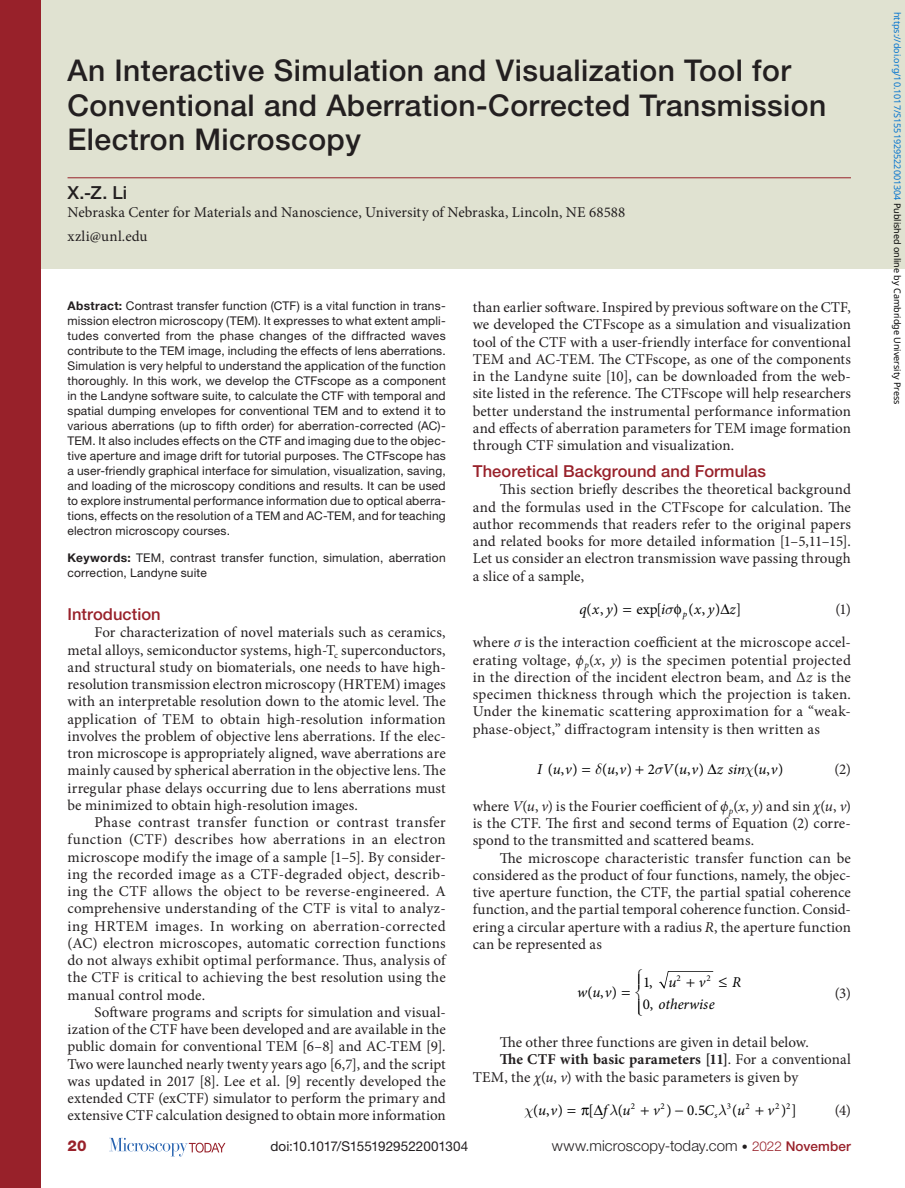
<style>
.page{position:relative;width:905px;height:1188px;background:#fff}
.page>*{position:absolute;margin:0;border:0;box-sizing:border-box;transform-origin:0 0}
.t1{font:500 30px/34.5px "Helvetica Neue LT Std";letter-spacing:.015em;color:#231f20}
.t2{font:500 18px "Helvetica Neue LT Std";color:#231f20}
.t3{font:500 16.5px "Helvetica Neue LT Std";letter-spacing:.005em;color:#98212a}
.t4{font:15px/17.2px "Minion Pro";letter-spacing:.01em;color:#231f20;text-align:justify}
.t5{font:italic 15px "Minion Pro";letter-spacing:-.005em;color:#000}
.t6{font:700 15px "Minion Pro";letter-spacing:.005em;color:#231f20}
.t7{font:15px "Minion Pro";color:#000}
.t8{font:300 15px "Helvetica Neue LT Std";letter-spacing:.005em;color:#231f20}
.t9{font:800 15px "Helvetica Neue LT Std";color:#98212a}
.t10{font:13.5px "Helvetica Neue LT Std";letter-spacing:-.005em;color:#231f20}
.t11{font:12px/15px "Helvetica Neue LT Std";letter-spacing:.015em;color:#231f20;text-align:justify}
.t12{font:9px "Noto Sans";color:#0172cf}
.t13{font:9px "Minion Pro";color:#000}
.t14{font:italic 9px "Minion Pro";color:#000}
.s1{font-weight:700}
.s2{font-style:italic}
.s3{font-style:normal}
.s4{font-weight:400}
.s5{font-size:12px}
.s6{font-size:13.5px;color:#98212a}
.s7{font-weight:500;font-size:13.5px;color:#98212a}
.s8{color:#000}
</style>
<div class="page">
<svg style="left:109px;top:1138px;width:116px;height:18px"></svg>
<div style="left:0;top:0;width:904px;height:268px;background:#e0e2d1"></div>
<hr style="left:68px;top:177px;width:782px;height:1px;background:#98212a">
<div style="left:0;top:0;width:40px;height:1188px;background:#98212a"></div>
<svg style="left:659px;top:971px;width:54px;height:17px"></svg>
<h1 class="t1" style="left:68px;top:53px;width:760px">An Interactive Simulation and Visualization Tool for<br>Conventional and Aberration-Corrected Transmission<br>Electron Microscopy</h1>
<p class="t2" style="left:68px;top:182px;width:61px">X.-Z. Li</p>
<p class="t4" style="left:68px;top:200px;width:559px;line-height:24px">Nebraska Center for Materials and Nanoscience, University of Nebraska, Lincoln, NE 68588 xzli@unl.edu</p>
<p class="t11" style="left:68px;top:298px;width:380px"><span class="s1">Abstract:</span> Contrast transfer function (CTF) is a vital function in trans&shy;mission electron microscopy (TEM). It expresses to what extent ampli&shy;tudes converted from the phase changes of the diffracted waves contribute to the TEM image, including the effects of lens aberrations.<br>Simulation is very helpful to understand the application of the function thoroughly. In this work, we develop the CTFscope as a component in the Landyne software suite, to calculate the CTF with temporal and spatial dumping envelopes for conventional TEM and to extend it to various aberrations (up to fifth order) for aberration-corrected (AC)- TEM. It also includes effects on the CTF and imaging due to the objec&shy;tive aperture and image drift for tutorial purposes. The CTFscope has a user-friendly graphical interface for simulation, visualization, saving, and loading of the microscopy conditions and results. It can be used to explore instrumental performance information due to optical aberra&shy;tions, effects on the resolution of a TEM and AC-TEM, and for teaching electron microscopy courses.</p>
<p class="t11" style="left:68px;top:550px;width:379px"><span class="s1">Keywords:</span> TEM, contrast transfer function, simulation, aberration correction, Landyne suite</p>
<p class="t3" style="left:68px;top:605px;width:95px">Introduction</p>
<p class="t4" style="left:67px;top:624px;width:380px;text-indent:27px">For characterization of novel materials such as ceramics, metal alloys, semiconductor systems, high-T<sub>c</sub> superconductors, and structural study on biomaterials, one needs to have high&shy;resolution transmission electron microscopy (HRTEM) images with an interpretable resolution down to the atomic level. The application of TEM to obtain high-resolution information involves the problem of objective lens aberrations. If the elec&shy;tron microscope is appropriately aligned, wave aberrations are mainly caused by spherical aberration in the objective lens. The irregular phase delays occurring due to lens aberrations must be minimized to obtain high-resolution images.</p>
<p class="t4" style="left:67px;top:814px;width:380px;text-indent:27px">Phase contrast transfer function or contrast transfer function (CTF) describes how aberrations in an electron microscope modify the image of a sample [1–5]. By consider&shy;ing the recorded image as a CTF-degraded object, describ&shy;ing the CTF allows the object to be reverse-engineered. A comprehensive understanding of the CTF is vital to analyz&shy;ing HRTEM images. In working on aberration-corrected (AC) electron microscopes, automatic correction functions do not always exhibit optimal performance. Thus, analysis of the CTF is critical to achieving the best resolution using the manual control mode.</p>
<p class="t4" style="left:67px;top:1004px;width:380px;text-indent:27px">Software programs and scripts for simulation and visual&shy;ization of the CTF have been developed and are available in the public domain for conventional TEM [6–8] and AC-TEM [9].<br>Two were launched nearly twenty years ago [6,7], and the script was updated in 2017 [8]. Lee et al. [9] recently developed the extended CTF (exCTF) simulator to perform the primary and extensive CTF calculation designed to obtain more information</p>
<p class="t4" style="left:472px;top:299px;width:380px">than earlier software. Inspired by previous software on the CTF, we developed the CTFscope as a simulation and visualization tool of the CTF with a user-friendly interface for conventional TEM and AC-TEM. The CTFscope, as one of the components in the Landyne suite [10], can be downloaded from the web&shy;site listed in the reference. The CTFscope will help researchers better understand the instrumental performance information and effects of aberration parameters for TEM image formation through CTF simulation and visualization.</p>
<p class="t3" style="left:472px;top:461px;width:295px">Theoretical Background and Formulas</p>
<p class="t4" style="left:472px;top:481px;width:380px;text-indent:27px">This section briefly describes the theoretical background and the formulas used in the CTFscope for calculation. The author recommends that readers refer to the original papers and related books for more detailed information [1–5,11–15].<br>Let us consider an electron transmission wave passing through a slice of a sample,</p>
<p class="t5" style="left:579px;top:599px;width:35px">qxy</p>
<p class="t7" style="left:636px;top:599px;width:30px">exp[<span class="s2">i</span></p>
<p class="t5" style="left:688px;top:599px;width:54px"><span class="s3">(</span>x y z<span class="s3">]</span></p>
<p class="t7" style="left:702px;top:599px;width:5px">,</p>
<p class="t4" style="left:835px;top:600px;width:17px">(1)</p>
<p class="t4" style="left:472px;top:634px;width:380px">where <span class="s2">σ</span> is the interaction coefficient at the microscope accel&shy;erating voltage, <span class="s2">ϕ</span><sub>p</sub>(<span class="s2">x</span>, <span class="s2">y</span>) is the specimen potential projected in the direction of the incident electron beam, and Δ<span class="s2">z</span> is the specimen thickness through which the projection is taken.<br>Under the kinematic scattering approximation for a “weak&shy;phase-object,” diffractogram intensity is then written as</p>
<p class="t5" style="left:537px;top:759px;width:42px">I u<span class="s3">( ,</span>v<span class="s3">)</span></p>
<p class="t5" style="left:607px;top:759px;width:9px">u</p>
<p class="t7" style="left:586px;top:599px;width:33px">(,)</p>
<p class="t7" style="left:715px;top:599px;width:16px">)∆</p>
<p class="t14" style="left:682px;top:608px;width:6px">p</p>
<p class="t7" style="left:647px;top:759px;width:9px">2</p>
<p class="t7" style="left:753px;top:759px;width:7px">(</p>
<p class="t4" style="left:834px;top:761px;width:18px">(2)</p>
<p class="t4" style="left:472px;top:797px;width:379px">where <span class="s2">V</span>(<span class="s2">u</span>, <span class="s2">v</span>) is the Fourier coefficient of <span class="s2">ϕ</span><sub>p</sub>(<span class="s2">x</span>, <span class="s2">y</span>) and sin <span class="s2">χ</span>(<span class="s2">u</span>, <span class="s2">v</span>) is the CTF. The first and second terms of Equation (2) corre&shy;spond to the transmitted and scattered beams.</p>
<p class="t4" style="left:472px;top:849px;width:380px;text-indent:27px">The microscope characteristic transfer function can be considered as the product of four functions, namely, the objec&shy;tive aperture function, the CTF, the partial spatial coherence function, and the partial temporal coherence function. Consid&shy;ering a circular aperture with a radius <span class="s2">R</span>, the aperture function can be represented as</p>
<p class="t5" style="left:577px;top:982px;width:36px">wuv</p>
<p class="t7" style="left:602px;top:759px;width:31px">(,)<span class="s2">v</span></p>
<p class="t5" style="left:662px;top:759px;width:122px">V<span class="s3">( ,</span>u v<span class="s3">)</span> ∆z sin u v<span class="s3">, )</span></p>
<p class="t7" style="left:643px;top:972px;width:11px">1,</p>
<p class="t13" style="left:676px;top:973px;width:6px">2</p>
<p class="t13" style="left:706px;top:973px;width:6px">2</p>
<p class="t5" style="left:668px;top:972px;width:9px">u</p>
<p class="t5" style="left:698px;top:972px;width:8px">v</p>
<p class="t5" style="left:718px;top:972px;width:24px">≤ R</p>
<p class="t5" style="left:643px;top:994px;width:73px"><span class="s3">0,</span> otherwise</p>
<p class="t7" style="left:587px;top:982px;width:31px">(,)</p>
<p class="t4" style="left:834px;top:985px;width:18px">(3)</p>
<p class="t4" style="left:499px;top:1034px;width:310px">The other three functions are given in detail below.</p>
<p class="t6" style="left:499px;top:1049px;width:353px">The CTF with basic parameters [11]<span class="s4">. For a conventional</span></p>
<p class="t4" style="left:472px;top:1068px;width:327px">TEM, the <span class="s2">χ</span>(<span class="s2">u</span>, <span class="s2">v</span>) with the basic parameters is given by</p>
<p class="t7" style="left:533px;top:1100px;width:31px">( ,<span class="s2">uv</span>)</p>
<p class="t7" style="left:588px;top:1100px;width:44px">[<span class="s2">f u</span>(</p>
<p class="t7" style="left:653px;top:1100px;width:63px"><span class="s2">v</span> )−05<span class="s2">C</span></p>
<p class="t13" style="left:631px;top:1100px;width:6px">2</p>
<p class="t13" style="left:660px;top:1100px;width:6px">2</p>
<p class="t13" style="left:726px;top:1100px;width:6px">3</p>
<p class="t13" style="left:745px;top:1100px;width:6px">2</p>
<p class="t13" style="left:775px;top:1100px;width:17px">2 2</p>
<p class="t4" style="left:834px;top:1101px;width:18px">(4)</p>
<p class="t7" style="left:694px;top:1100px;width:5px">.</p>
<p class="t7" style="left:767px;top:1100px;width:31px"><span class="s2">v</span> ) ]</p>
<p class="t7" style="left:732px;top:1100px;width:14px">(<span class="s2">u</span></p>
<p class="t14" style="left:714px;top:1109px;width:5px">s</p>
<p class="t9" style="left:68px;top:1137px;width:21px">20</p>
<p class="t10" style="left:270px;top:1138px;width:199px">doi:10.1017/S1551929522001304</p>
<p class="t8" style="left:552px;top:1137px;width:300px">www.microscopy-today.com <span class="s5">•</span> <span class="s6">2022</span> <span class="s7">November</span></p>
<p class="t12" style="left:903px;top:12px;width:394px;rotate:90deg">https://doi.org/10.1017/S1551929522001304 <span class="s8">Published online by Cambridge University Press</span></p>
</div>
